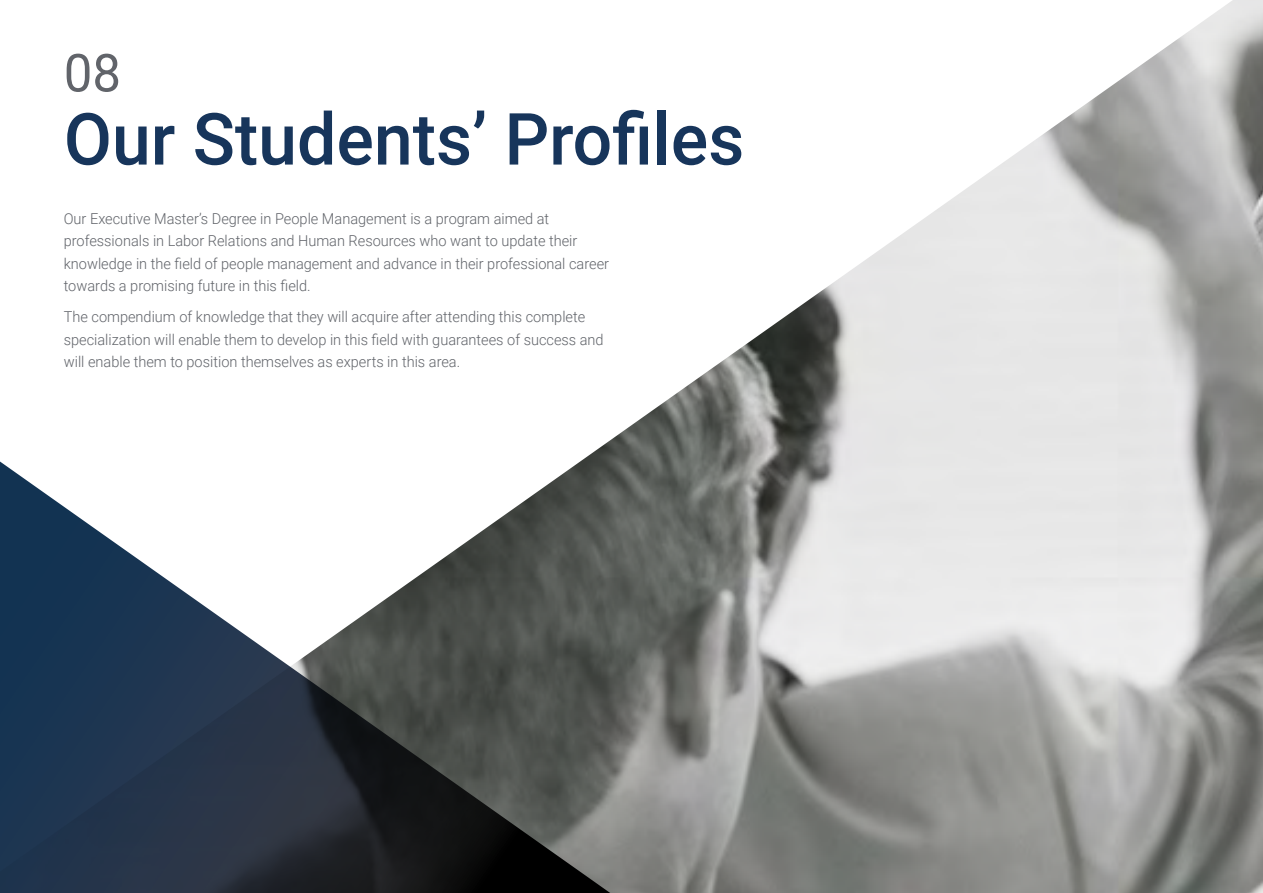
<style>
.page{position:relative;width:1263px;height:893px;background:#fff}
.page>*{position:absolute;margin:0;border:0;box-sizing:border-box;transform-origin:0 0}
.t1{font:500 72px "Roboto";color:#17355b}
.t2{font:52.5px "Roboto";color:#61646a}
.t3{font:300 15px/22.5px "Roboto";color:#61646a}
</style>
<div class="page">
<img style="left:602px;top:0;width:661px;height:893px">
<svg style="left:0;top:446px;width:640px;height:447px"></svg>
<h2 class="t2" style="left:64px;top:36px;width:59px">08</h2>
<h1 class="t1" style="left:64px;top:89px;width:682px">Our Students’ Profiles</h1>
<p class="t3" style="left:64px;top:207px;width:547px">Our Executive Master’s Degree in People Management is a program aimed at professionals in Labor Relations and Human Resources who want to update their knowledge in the field of people management and advance in their professional career towards a promising future in this field.</p>
<p class="t3" style="left:64px;top:305px;width:541px">The compendium of knowledge that they will acquire after attending this complete specialization will enable them to develop in this field with guarantees of success and will enable them to position themselves as experts in this area.</p>
</div>
